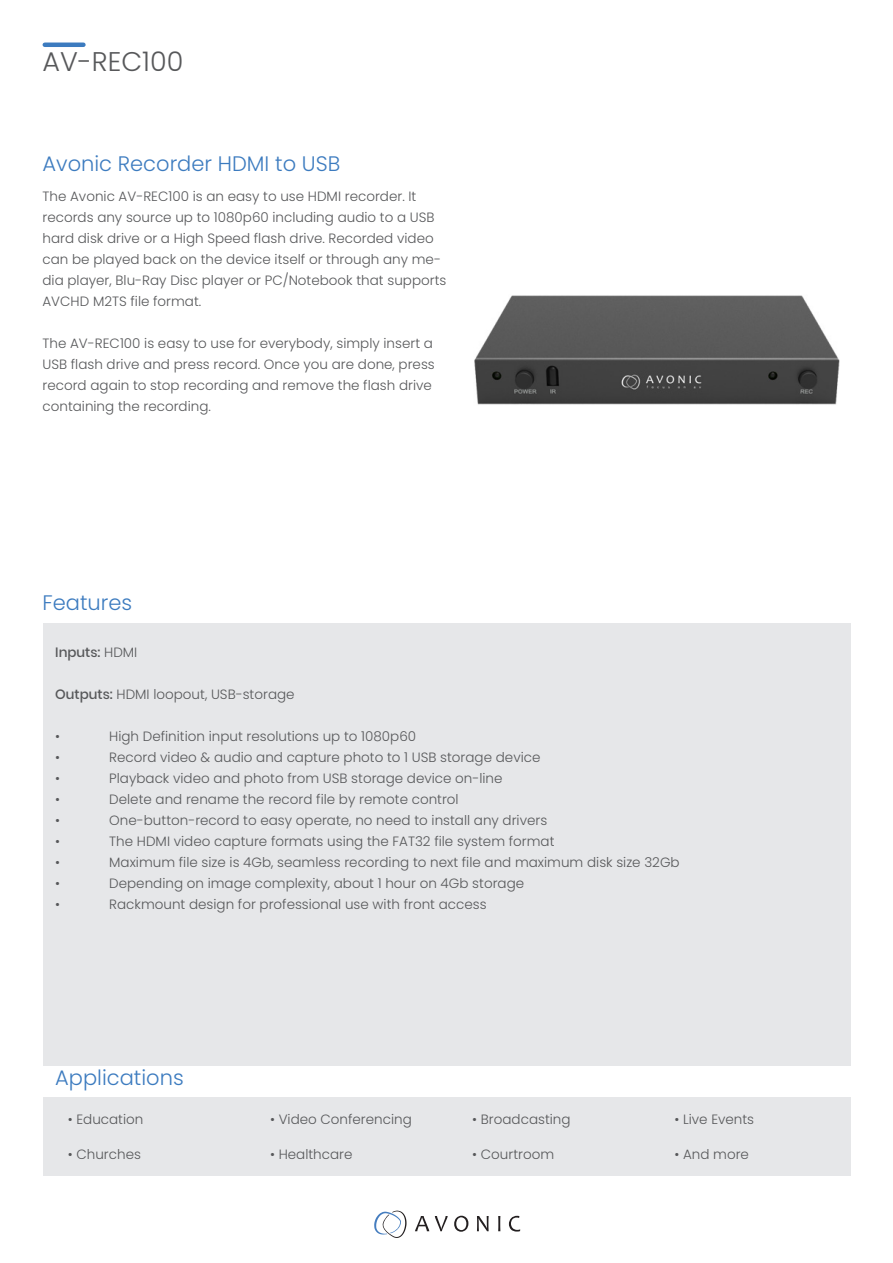
<style>
.page{position:relative;width:893px;height:1263px;background:#fff}
.page>*{position:absolute;margin:0;border:0;box-sizing:border-box;transform-origin:0 0}
.H1_-_capitalen___gri{font:300 27px "Poppins";color:#57585a}
.H2_-_blauw{font:300 21px "Poppins";color:#3c7bbf}
.Basis_tekst___p{font:300 13.5px/21px "Poppins";color:#57585a}
.Basis_tekst___p-2{font:500 13.5px "Poppins";color:#57585a}
.s1{font-weight:300}
.s2{font-weight:500}
</style>
<div class="page">
<div style="left:43px;top:623px;width:807px;height:442px;background:#e6e7e9"></div>
<svg style="left:374px;top:1210px;width:33px;height:28px"></svg>
<svg style="left:415px;top:1216px;width:14px;height:15px"></svg>
<svg style="left:435px;top:1216px;width:13px;height:15px"></svg>
<svg style="left:454px;top:1216px;width:14px;height:16px"></svg>
<svg style="left:477px;top:1216px;width:12px;height:15px"></svg>
<svg style="left:498px;top:1216px;width:2px;height:15px"></svg>
<svg style="left:509px;top:1216px;width:11px;height:15px"></svg>
<div style="left:43px;top:1097px;width:807px;height:79px;background:#e6e7e9"></div>
<hr style="left:45px;top:43px;width:38px;height:4px;background:#3c7bbf">
<img style="left:474px;top:295px;width:365px;height:110px">
<p class="H1_-_capitalen___gri" style="left:43px;top:46px;width:142px">AV-REC100</p>
<p class="H2_-_blauw" style="left:43px;top:151px;width:299px">Avonic Recorder HDMI to USB</p>
<p class="Basis_tekst___p" style="left:43px;top:186px;width:405px">The Avonic AV-REC100 is an easy to use HDMI recorder. It records any source up to 1080p60 including audio to a USB hard disk drive or a High Speed flash drive. Recorded video can be played back on the device itself or through any me&shy;dia player, Blu-Ray Disc player or PC/Notebook that supports AVCHD M2TS file format.</p>
<p class="Basis_tekst___p" style="left:43px;top:333px;width:394px">The AV-REC100 is easy to use for everybody, simply insert a USB flash drive and press record. Once you are done, press record again to stop recording and remove the flash drive containing the recording.</p>
<h2 class="H2_-_blauw" style="left:43px;top:590px;width:91px">Features</h2>
<p class="Basis_tekst___p-2" style="left:55px;top:644px;width:84px">Inputs: <span class="s1">HDMI</span></p>
<p class="Basis_tekst___p" style="left:55px;top:683px;width:241px"><span class="s2">Outputs:</span> HDMI loopout, USB-storage</p>
<p class="Basis_tekst___p" style="left:55px;top:725px;width:6px">•</p>
<p class="Basis_tekst___p" style="left:109px;top:725px;width:308px">High Definition input resolutions up to 1080p60</p>
<p class="Basis_tekst___p" style="left:55px;top:746px;width:6px">•</p>
<p class="Basis_tekst___p" style="left:109px;top:746px;width:433px">Record video &amp; audio and capture photo to 1 USB storage device</p>
<p class="Basis_tekst___p" style="left:55px;top:767px;width:6px">•</p>
<p class="Basis_tekst___p" style="left:109px;top:767px;width:395px">Playback video and photo from USB storage device on-line</p>
<p class="Basis_tekst___p" style="left:55px;top:788px;width:6px">•</p>
<p class="Basis_tekst___p" style="left:109px;top:788px;width:351px">Delete and rename the record file by remote control</p>
<p class="Basis_tekst___p" style="left:55px;top:809px;width:6px">•</p>
<p class="Basis_tekst___p" style="left:109px;top:809px;width:439px">One-button-record to easy operate, no need to install any drivers</p>
<p class="Basis_tekst___p" style="left:55px;top:830px;width:6px">•</p>
<p class="Basis_tekst___p" style="left:109px;top:830px;width:447px">The HDMI video capture formats using the FAT32 file system format</p>
<p class="Basis_tekst___p" style="left:55px;top:851px;width:6px">•</p>
<p class="Basis_tekst___p" style="left:109px;top:851px;width:572px">Maximum file size is 4Gb, seamless recording to next file and maximum disk size 32Gb</p>
<p class="Basis_tekst___p" style="left:55px;top:872px;width:6px">•</p>
<p class="Basis_tekst___p" style="left:109px;top:872px;width:416px">Depending on image complexity, about 1 hour on 4Gb storage</p>
<p class="Basis_tekst___p" style="left:55px;top:893px;width:6px">•</p>
<p class="Basis_tekst___p" style="left:109px;top:893px;width:379px">Rackmount design for professional use with front access</p>
<h2 class="H2_-_blauw" style="left:55px;top:1065px;width:130px">Applications</h2>
<p class="Basis_tekst___p" style="left:68px;top:1109px;width:77px">• Education</p>
<p class="Basis_tekst___p" style="left:68px;top:1143px;width:75px">• Churches</p>
<p class="Basis_tekst___p" style="left:270px;top:1109px;width:143px">• Video Conferencing</p>
<p class="Basis_tekst___p" style="left:270px;top:1143px;width:84px">• Healthcare</p>
<p class="Basis_tekst___p" style="left:472px;top:1109px;width:100px">• Broadcasting</p>
<p class="Basis_tekst___p" style="left:472px;top:1143px;width:83px">• Courtroom</p>
<p class="Basis_tekst___p" style="left:674px;top:1109px;width:81px">• Live Events</p>
<p class="Basis_tekst___p" style="left:674px;top:1143px;width:76px">• And more</p>
</div>
